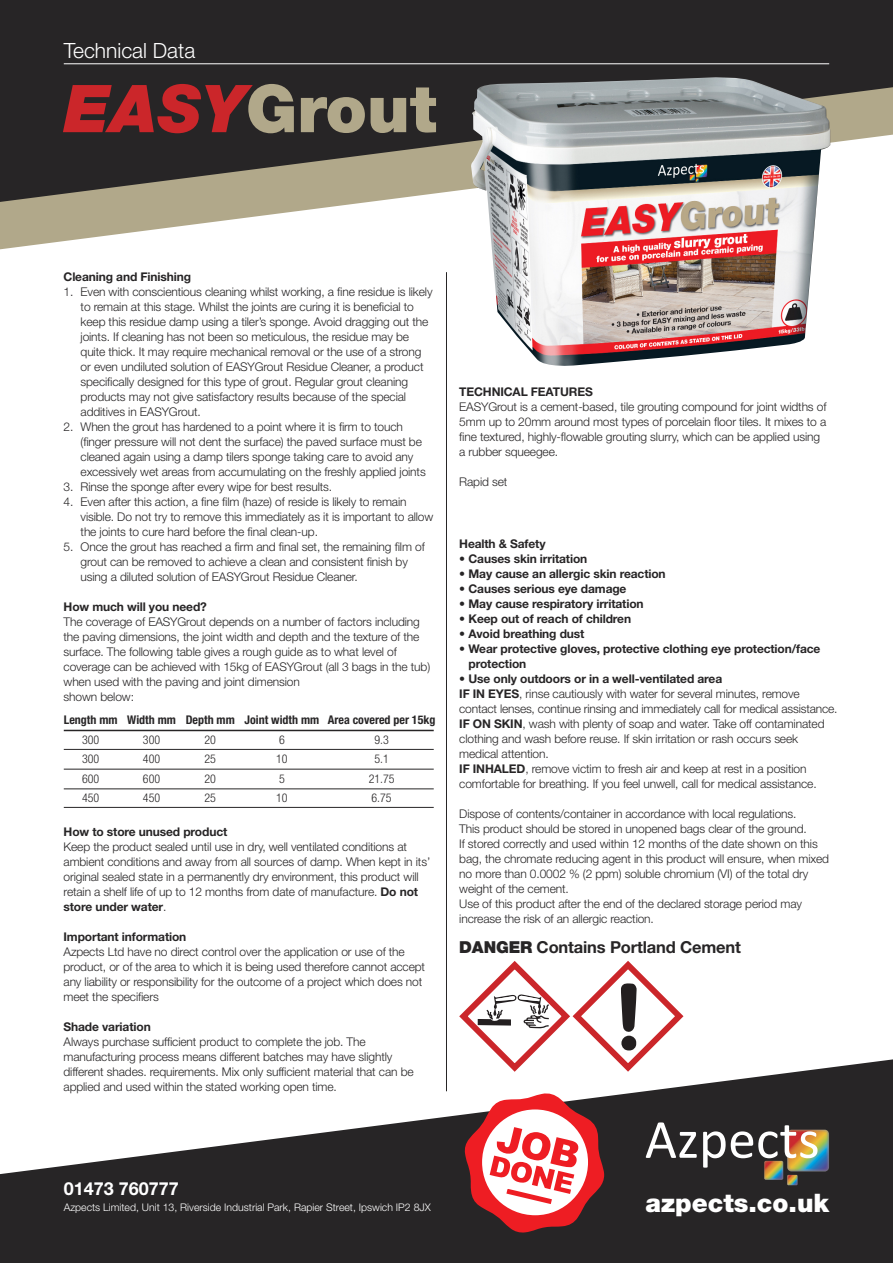
<style>
.page{position:relative;width:893px;height:1263px;background:#fff}
.page>*{position:absolute;margin:0;border:0;box-sizing:border-box;transform-origin:0 0}
.t1{font:900 66px "Helvetica Neue LT Std";color:#b1a88a}
.t2{font:55.65px "Calibri";color:#fff}
.t3{font:900 25.5px "Helvetica Neue LT Std";color:#fff}
.t4{font:300 21px "Helvetica Neue LT Std";color:#fff}
.t5{font:700 18px "Helvetica Neue LT Std";color:#fff}
.t6{font:700 16.5px "Helvetica Neue LT Std";letter-spacing:-.01em;color:#272526}
.t7{font:300 12px/15px "Helvetica Neue LT Std";letter-spacing:-.01em;color:#272526}
.t8{font:700 12px/15px "Helvetica Neue LT Std";letter-spacing:-.01em;color:#272526}
.t9{font:300 condensed 12px "Helvetica Neue LT Std";color:#272526}
.t10{font:700 condensed 12px "Helvetica Neue LT Std";color:#272526}
.t11{font:300 10.5px "Helvetica Neue LT Std";color:#fff}
.s1{font-style:italic;color:#cb262a}
.s2{font-weight:700}
.s3{font-weight:900}
</style>
<div class="page">
<svg style="left:0;top:204px;width:352px;height:46px"></svg>
<svg style="left:0;top:0;width:893px;height:204px;background:#403e3b"></svg>
<hr style="left:446px;top:272px;width:1px;height:819px;background:#272526">
<hr style="left:64px;top:63px;width:765px;height:1px;background:#fff">
<img style="left:471px;top:77px;width:359px;height:289px">
<hr style="left:64px;top:730px;width:370px;height:1px;background:#272526">
<hr style="left:64px;top:749px;width:370px;height:1px;background:#272526">
<hr style="left:64px;top:769px;width:370px;height:1px;background:#272526">
<hr style="left:64px;top:788px;width:370px;height:1px;background:#272526">
<hr style="left:64px;top:807px;width:370px;height:1px;background:#272526">
<svg style="left:459px;top:961px;width:225px;height:96px"></svg>
<svg style="left:0;top:1057px;width:893px;height:206px;fill:#272526"></svg>
<img style="left:787px;top:1130px;width:42px;height:41px;border-radius:4px">
<img style="left:764px;top:1161px;width:19px;height:19px;border-radius:2px">
<svg style="left:787px;top:1175px;width:11px;height:10px"></svg>
<svg style="left:465px;top:1093px;width:139px;height:139px"></svg>
<h3 class="t4" style="left:64px;top:43px;width:133px">Technical Data</h3>
<h1 class="t1" style="left:64px;top:85px;width:374px"><span class="s1">EASY</span>Grout</h1>
<p class="t8" style="left:64px;top:270px;width:129px">Cleaning and Finishing</p>
<p class="t7" style="left:81px;top:285px;width:353px;text-indent:-17px">1. Even with conscientious cleaning whilst working, a fine residue is likely to remain at this stage. Whilst the joints are curing it is beneficial to keep this residue damp using a tiler’s sponge. Avoid dragging out the joints. If cleaning has not been so meticulous, the residue may be quite thick. It may require mechanical removal or the use of a strong or even undiluted solution of EASYGrout Residue Cleaner, a product specifically designed for this type of grout. Regular grout cleaning products may not give satisfactory results because of the special additives in EASYGrout.</p>
<p class="t7" style="left:81px;top:420px;width:347px;text-indent:-17px">2. When the grout has hardened to a point where it is firm to touch (finger pressure will not dent the surface) the paved surface must be cleaned again using a damp tilers sponge taking care to avoid any excessively wet areas from accumulating on the freshly applied joints</p>
<p class="t7" style="left:64px;top:480px;width:270px">3. Rinse the sponge after every wipe for best results.</p>
<p class="t7" style="left:81px;top:495px;width:354px;text-indent:-17px">4. Even after this action, a fine film (haze) of reside is likely to remain visible. Do not try to remove this immediately as it is important to allow the joints to cure hard before the final clean-up.</p>
<p class="t7" style="left:81px;top:540px;width:346px;text-indent:-17px">5. Once the grout has reached a firm and final set, the remaining film of grout can be removed to achieve a clean and consistent finish by using a diluted solution of EASYGrout Residue Cleaner.</p>
<p class="t8" style="left:64px;top:600px;width:145px">How much will you need?</p>
<p class="t7" style="left:64px;top:615px;width:368px">The coverage of EASYGrout depends on a number of factors including the paving dimensions, the joint width and depth and the texture of the surface. The following table gives a rough guide as to what level of coverage can be achieved with 15kg of EASYGrout (all 3 bags in the tub) when used with the paving and joint dimension<br>shown below:</p>
<p class="t10" style="left:64px;top:715px;width:373px">Length mm Width mm Depth mm Joint width mm Area covered per 15kg</p>
<p class="t9" style="left:82px;top:735px;width:19px">300</p>
<p class="t9" style="left:143px;top:735px;width:19px">300</p>
<p class="t9" style="left:205px;top:735px;width:13px">20</p>
<p class="t9" style="left:279px;top:735px;width:7px">6</p>
<p class="t9" style="left:374px;top:735px;width:16px">9.3</p>
<p class="t9" style="left:82px;top:754px;width:19px">300</p>
<p class="t9" style="left:143px;top:754px;width:19px">400</p>
<p class="t9" style="left:205px;top:754px;width:13px">25</p>
<p class="t9" style="left:276px;top:754px;width:13px">10</p>
<p class="t9" style="left:374px;top:754px;width:16px">5.1</p>
<p class="t9" style="left:82px;top:774px;width:19px">600</p>
<p class="t9" style="left:143px;top:774px;width:19px">600</p>
<p class="t9" style="left:205px;top:774px;width:13px">20</p>
<p class="t9" style="left:279px;top:774px;width:7px">5</p>
<p class="t9" style="left:369px;top:774px;width:27px">21.75</p>
<p class="t9" style="left:82px;top:793px;width:19px">450</p>
<p class="t9" style="left:143px;top:793px;width:19px">450</p>
<p class="t9" style="left:205px;top:793px;width:13px">25</p>
<p class="t9" style="left:276px;top:793px;width:13px">10</p>
<p class="t9" style="left:372px;top:793px;width:22px">6.75</p>
<p class="t8" style="left:64px;top:825px;width:165px">How to store unused product</p>
<p class="t7" style="left:64px;top:840px;width:368px">Keep the product sealed until use in dry, well ventilated conditions at ambient conditions and away from all sources of damp. When kept in its’ original sealed state in a permanently dry environment, this product will retain a shelf life of up to 12 months from date of manufacture. <span class="s2">Do not store under water</span>.</p>
<p class="t8" style="left:64px;top:930px;width:124px">Important information</p>
<p class="t7" style="left:64px;top:945px;width:363px">Azpects Ltd have no direct control over the application or use of the product, or of the area to which it is being used therefore cannot accept any liability or responsibility for the outcome of a project which does not meet the specifiers</p>
<p class="t8" style="left:64px;top:1020px;width:89px">Shade variation</p>
<p class="t7" style="left:64px;top:1035px;width:352px">Always purchase sufficient product to complete the job. The manufacturing process means different batches may have slightly different shades. requirements. Mix only sufficient material that can be applied and used within the stated working open time.</p>
<h3 class="t5" style="left:64px;top:1182px;width:117px">01473 760777</h3>
<p class="t11" style="left:64px;top:1204px;width:368px">Azpects Limited, Unit 13, Riverside Industrial Park, Rapier Street, Ipswich IP2 8JX</p>
<p class="t8" style="left:459px;top:385px;width:135px">TECHNICAL FEATURES</p>
<p class="t7" style="left:459px;top:400px;width:369px">EASYGrout is a cement-based, tile grouting compound for joint widths of 5mm up to 20mm around most types of porcelain floor tiles. It mixes to a fine textured, highly-flowable grouting slurry, which can be applied using a rubber squeegee.</p>
<p class="t7" style="left:459px;top:475px;width:50px">Rapid set</p>
<p class="t8" style="left:459px;top:537px;width:88px">Health &amp; Safety</p>
<p class="t8" style="left:459px;top:552px;width:130px">• Causes skin irritation</p>
<p class="t8" style="left:459px;top:567px;width:208px">• May cause an allergic skin reaction</p>
<p class="t8" style="left:459px;top:582px;width:169px">• Causes serious eye damage</p>
<p class="t8" style="left:459px;top:597px;width:186px">• May cause respiratory irritation</p>
<p class="t8" style="left:459px;top:612px;width:173px">• Keep out of reach of children</p>
<p class="t8" style="left:459px;top:627px;width:127px">• Avoid breathing dust</p>
<p class="t8" style="left:468px;top:642px;width:353px;text-indent:-9px">• Wear protective gloves, protective clothing eye protection/face protection</p>
<p class="t7" style="left:459px;top:672px;width:380px"><span class="s2">• Use only outdoors or in a well-ventilated area<br>IF IN EYES</span>, rinse cautiously with water for several minutes, remove contact lenses, continue rinsing and immediately call for medical assistance.<br><span class="s2">IF ON SKIN</span>, wash with plenty of soap and water. Take off contaminated clothing and wash before reuse. If skin irritation or rash occurs seek medical attention.<br><span class="s2">IF INHALED</span>, remove victim to fresh air and keep at rest in a position comfortable for breathing. If you feel unwell, call for medical assistance.</p>
<p class="t7" style="left:459px;top:807px;width:371px">Dispose of contents/container in accordance with local regulations.<br>This product should be stored in unopened bags clear of the ground.<br>If stored correctly and used within 12 months of the date shown on this bag, the chromate reducing agent in this product will ensure, when mixed no more than 0.0002 % (2 ppm) soluble chromium (VI) of the total dry weight of the cement.<br>Use of this product after the end of the declared storage period may increase the risk of an allergic reaction.</p>
<h3 class="t6" style="left:459px;top:941px;width:283px"><span class="s3">DANGER</span> Contains Portland Cement</h3>
<h2 class="t2" style="left:645px;top:1106px;width:176px">Azpects</h2>
<h3 class="t3" style="left:645px;top:1193px;width:185px">azpects.co.uk</h3>
</div>
